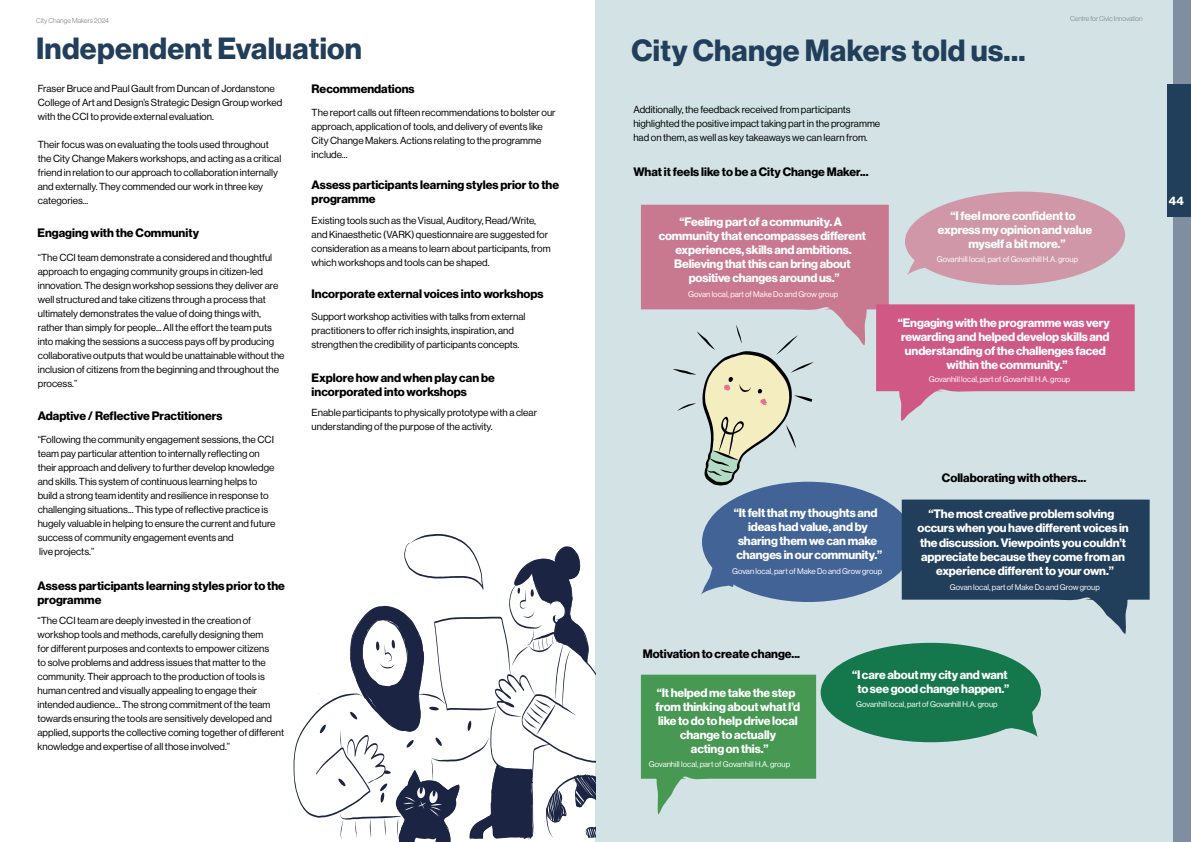
<style>
.page{position:relative;width:1191px;height:842px;background:#fff}
.page>*{position:absolute;margin:0;border:0;box-sizing:border-box;transform-origin:0 0}
.t1{font:30px "N Haas Grotesk DS Pro 75 Bd";letter-spacing:.01em;color:#213e5b}
.t2{font:12px/14px "N Haas Grotesk DS Pro 75 Bd";letter-spacing:-.01em;color:#fff;text-align:center}
.t3{font:12px/14px "N Haas Grotesk DS Pro 75 Bd";color:#000}
.t4{font:10px/14px "N Haas Grotesk DS Pro 55 Rg";color:#000}
.t5{font:8px "N Haas Grotesk DS Pro 55 Rg";color:#fff}
.t6{font:7px "N Haas Grotesk DS Pro 45 Lt";color:#808285}
</style>
<div class="page">
<div style="left:595px;top:0;width:578px;height:842px;background:#d3e3e5"></div>
<div style="left:1173px;top:0;width:18px;height:842px;background:#7f8fa0"></div>
<div style="left:1167px;top:84px;width:24px;height:132px;background:#213e5b"></div>
<svg style="left:641px;top:675px;width:175px;height:139px"></svg>
<div style="left:820px;top:643px;width:221px;height:99px;background:#15774c;border-radius:50%"></div>
<svg style="left:998px;top:704px;width:40px;height:33px"></svg>
<div style="left:702px;top:482px;width:212px;height:120px;background:#416396;border-radius:50%"></div>
<svg style="left:701px;top:555px;width:48px;height:39px"></svg>
<svg style="left:641px;top:191px;width:493px;height:294px"></svg>
<svg style="left:901px;top:500px;width:248px;height:134px"></svg>
<svg style="left:293px;top:534px;width:302px;height:308px"></svg>
<p class="t6" style="left:36px;top:17px;width:74px">City Change Makers 2024</p>
<p class="t6" style="left:1070px;top:15px;width:74px">Centre for Civic Innovation</p>
<h1 class="t1" style="left:36px;top:31px;width:327px">Independent Evaluation</h1>
<p class="t4" style="left:38px;top:82px;width:246px">Fraser Bruce and Paul Gault from Duncan of Jordanstone<br>College of Art and Design’s Strategic Design Group worked with the CCI to provide external evaluation.</p>
<p class="t4" style="left:38px;top:138px;width:245px">Their focus was on evaluating the tools used throughout the City Change Makers workshops, and acting as a critical friend in relation to our approach to collaboration internally and externally. They commended our work in three key categories...</p>
<p class="t3" style="left:38px;top:226px;width:163px">Engaging with the Community</p>
<p class="t4" style="left:38px;top:250px;width:248px">“The CCI team demonstrate a considered and thoughtful approach to engaging community groups in citizen-led innovation. The design workshop sessions they deliver are well structured and take citizens through a process that ultimately demonstrates the value of doing things with, rather than simply for people... All the effort the team puts into making the sessions a success pays off by producing collaborative outputs that would be unattainable without the inclusion of citizens from the beginning and throughout the process.”</p>
<p class="t3" style="left:38px;top:409px;width:186px">Adaptive / Reflective Practitioners</p>
<p class="t4" style="left:38px;top:432px;width:239px">“Following the community engagement sessions, the CCI team pay particular attention to internally reflecting on their approach and delivery to further develop knowledge and skills. This system of continuous learning helps to build a strong team identity and resilience in response to challenging situations... This type of reflective practice is hugely valuable in helping to ensure the current and future success of community engagement events and<br>live projects.”</p>
<p class="t3" style="left:38px;top:579px;width:249px">Assess participants learning styles prior to the programme</p>
<p class="t4" style="left:38px;top:614px;width:248px">“The CCI team are deeply invested in the creation of workshop tools and methods, carefully designing them<br>for different purposes and contexts to empower citizens<br>to solve problems and address issues that matter to the community. Their approach to the production of tools is human centred and visually appealing to engage their intended audience... The strong commitment of the team towards ensuring the tools are sensitively developed and applied, supports the collective coming together of different knowledge and expertise of all those involved.”</p>
<p class="t3" style="left:312px;top:82px;width:104px">Recommendations</p>
<p class="t4" style="left:312px;top:105px;width:246px">The report calls out fifteen recommendations to bolster our approach, application of tools, and delivery of events like City Change Makers. Actions relating to the programme include...</p>
<p class="t3" style="left:312px;top:178px;width:249px">Assess participants learning styles prior to the programme</p>
<p class="t4" style="left:312px;top:213px;width:240px">Existing tools such as the Visual, Auditory, Read/Write, and Kinaesthetic (VARK) questionnaire are suggested for consideration as a means to learn about participants, from which workshops and tools can be shaped.</p>
<p class="t3" style="left:312px;top:286px;width:233px">Incorporate external voices into workshops</p>
<p class="t4" style="left:312px;top:310px;width:215px">Support workshop activities with talks from external practitioners to offer rich insights, inspiration, and strengthen the credibility of participants concepts.</p>
<p class="t3" style="left:312px;top:371px;width:185px">Explore how and when play can be incorporated into workshops</p>
<p class="t4" style="left:312px;top:406px;width:227px">Enable participants to physically prototype with a clear understanding of the purpose of the activity.</p>
<h1 class="t1" style="left:631px;top:33px;width:395px">City Change Makers told us...</h1>
<p class="t4" style="left:633px;top:102px;width:248px">Additionally, the feedback received from participants highlighted the positive impact taking part in the programme had on them, as well as key takeaways we can learn from.</p>
<p class="t3" style="left:633px;top:165px;width:237px">What it feels like to be a City Change Maker...</p>
<p class="t2" style="left:659px;top:215px;width:209px">“Feeling part of a community. A community that encompasses different experiences, skills and ambitions.<br>Believing that this can bring about positive changes around us.”</p>
<p class="t2" style="left:938px;top:209px;width:156px">“I feel more confident to express my opinion and value myself a bit more.”</p>
<p class="t2" style="left:898px;top:316px;width:213px">“Engaging with the programme was very rewarding and helped develop skills and understanding of the challenges faced within the community.”</p>
<p class="t5" style="left:936px;top:255px;width:143px">Govanhill local, part of Govanhill H.A. group</p>
<p class="t5" style="left:688px;top:290px;width:151px">Govan local, part of Make Do and Grow group</p>
<p class="t5" style="left:929px;top:375px;width:143px">Govanhill local, part of Govanhill H.A. group</p>
<p class="t2" style="left:733px;top:506px;width:150px">“It felt that my thoughts and ideas had value, and by sharing them we can make changes in our community.”</p>
<p class="t5" style="left:732px;top:567px;width:151px">Govan local, part of Make Do and Grow group</p>
<p class="t3" style="left:643px;top:647px;width:159px">Motivation to create change...</p>
<p class="t3" style="left:942px;top:471px;width:146px">Collaborating with others...</p>
<p class="t2" style="left:917px;top:507px;width:213px">“The most creative problem solving occurs when you have different voices in the discussion. Viewpoints you couldn’t appreciate because they come from an experience different to your own.”</p>
<p class="t5" style="left:950px;top:583px;width:151px">Govan local, part of Make Do and Grow group</p>
<p class="t2" style="left:655px;top:686px;width:146px">“It helped me take the step from thinking about what I’d like to do to help drive local change to actually<br>acting on this.”</p>
<p class="t5" style="left:649px;top:760px;width:143px">Govanhill local, part of Govanhill H.A. group</p>
<p class="t2" style="left:852px;top:668px;width:159px">“I care about my city and want to see good change happen.”</p>
<p class="t5" style="left:856px;top:700px;width:143px">Govanhill local, part of Govanhill H.A. group</p>
<p class="t2" style="left:1168px;top:194px;width:16px">44</p>
</div>
